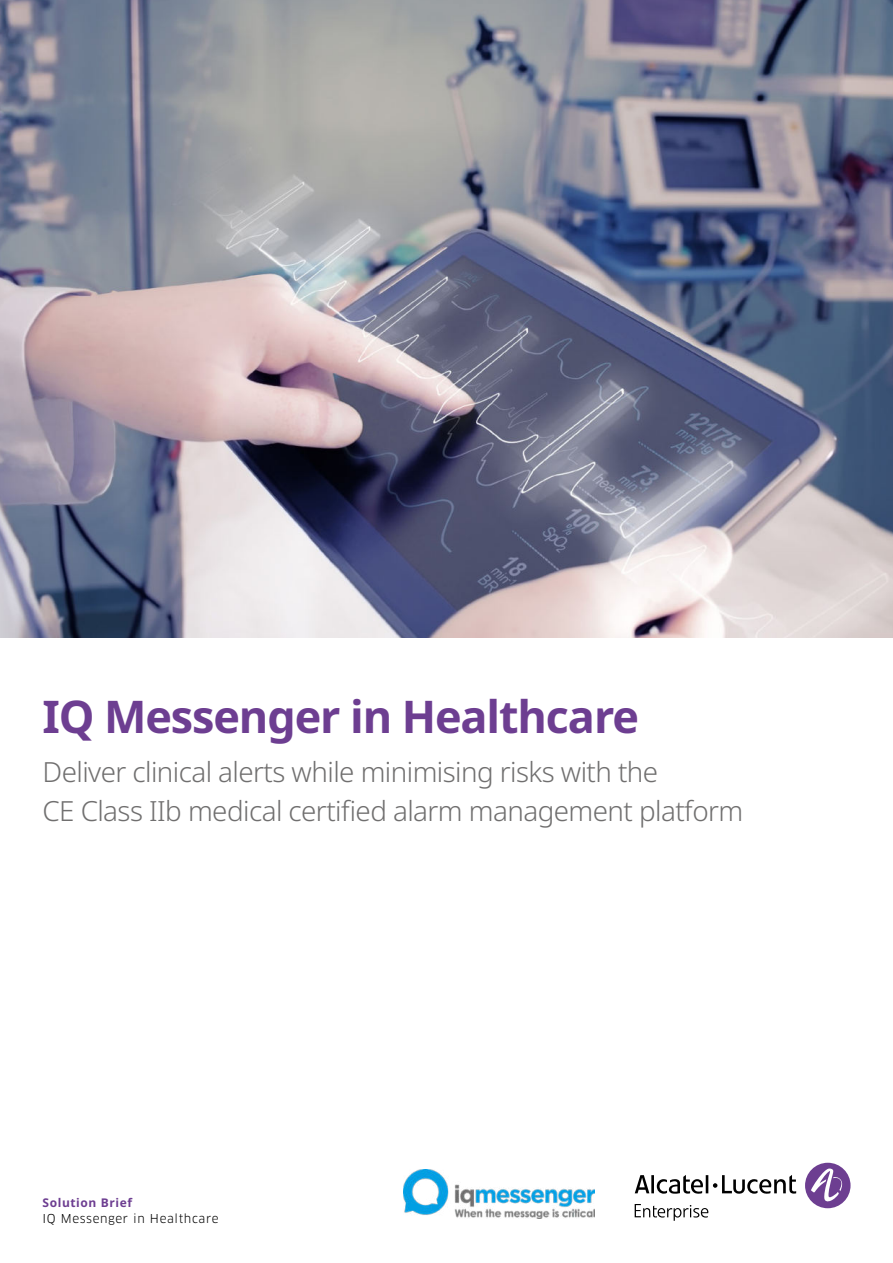
<style>
.page{position:relative;width:893px;height:1263px;background:#fff}
.page>*{position:absolute;margin:0;border:0;box-sizing:border-box;transform-origin:0 0}
.t1{font:700 45px "Noto Sans";letter-spacing:-.025em;color:#6d3e91}
.t2{font:300 27.75px/39px "Noto Sans";letter-spacing:-.02em;color:#706f6f}
.t3{font:12px "Clan OT";letter-spacing:.05em;color:#000}
.t4{font:700 12px "Noto Sans";letter-spacing:.05em;color:#6d3e91}
</style>
<div class="page">
<div style="left:805px;top:1163px;width:45px;height:45px;background:#6d3e91;border-radius:50%"></div>
<svg style="left:811px;top:1168px;width:34px;height:34px"></svg>
<svg style="left:635px;top:1175px;width:161px;height:19px"></svg>
<svg style="left:635px;top:1204px;width:73px;height:17px"></svg>
<img style="left:403px;top:1170px;width:191px;height:49px">
<img style="left:0;top:0;width:893px;height:638px">
<h1 class="t1" style="left:43px;top:698px;width:598px">IQ Messenger in Healthcare</h1>
<p class="t2" style="left:43px;top:755px;width:702px">Deliver clinical alerts while minimising risks with the<br>CE Class IIb medical certi昀椀ed alarm management platform</p>
<p class="t4" style="left:43px;top:1196px;width:91px">Solution Brief</p>
<p class="t3" style="left:43px;top:1214px;width:178px">IQ Messenger in Healthcare</p>
</div>
